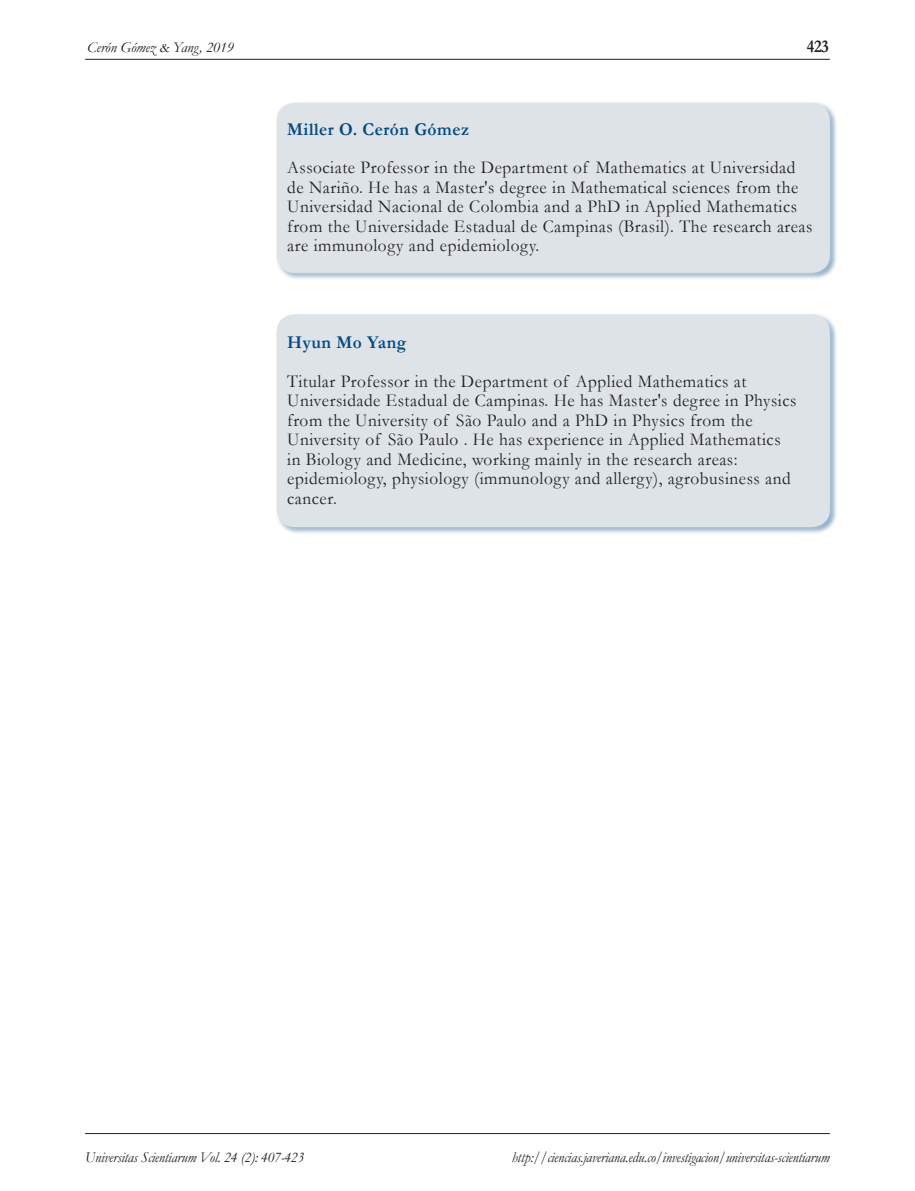
<style>
.page{position:relative;width:915px;height:1191px;background:#fff}
.page>*{position:absolute;margin:0;border:0;box-sizing:border-box;transform-origin:0 0}
.t1{font:18.15px/19.5px "Garamond";letter-spacing:.03em;color:#231f20;scale:.95 1}
.t2{font:700 18.15px "Garamond";letter-spacing:.03em;color:#034983;scale:.95 1}
.t3{font:700 18px "Garamond";color:#231f20;scale:.9 1}
.t4{font:italic 15px "Garamond";letter-spacing:-.01em;color:#231f20;scale:.95 1}
.t5{font:italic 15px "Garamond";letter-spacing:-.01em;color:#231f20}
.s1{font-size:13.5px}
</style>
<div class="page">
<hr style="left:85px;top:59px;width:744px;height:1px;background:#231f20">
<hr style="left:85px;top:1133px;width:744px;height:1px;background:#231f20">
<div style="left:267px;top:93px;width:572px;height:190px;background:#fff;opacity:.75"></div>
<div style="left:276px;top:103px;width:553px;height:170px;background:#dde3e7;border-radius:18px"></div>
<div style="left:267px;top:305px;width:572px;height:231px;background:#fff;opacity:.75"></div>
<div style="left:276px;top:314px;width:553px;height:213px;background:#dde3e7;border-radius:18px"></div>
<p class="t5" style="left:87px;top:37px;width:148px">Cerón Gómez <span class="s1">&amp;</span> Yang, 2019</p>
<p class="t3" style="left:806px;top:34px;width:26px">423</p>
<p class="t2" style="left:287px;top:117px;width:193px">Miller O. Cerón Gómez</p>
<p class="t1" style="left:287px;top:157px;width:554px">Associate Professor in the Department of Mathematics at Universidad de Nariño. He has a Master's degree in Mathematical sciences from the Universidad Nacional de Colombia and a PhD in Applied Mathematics from the Universidade Estadual de Campinas (Brasil). The research areas are immunology and epidemiology.</p>
<p class="t2" style="left:287px;top:330px;width:127px">Hyun Mo Yang</p>
<p class="t1" style="left:287px;top:371px;width:537px">Titular Professor in the Department of Applied Mathematics at Universidade Estadual de Campinas. He has Master's degree in Physics from the University of São Paulo and a PhD in Physics from the University of São Paulo . He has experience in Applied Mathematics in Biology and Medicine, working mainly in the research areas: epidemiology, physiology (immunology and allergy), agrobusiness and cancer.</p>
<p class="t4" style="left:85px;top:1146px;width:232px">Universitas Scientiarum Vol. 24 (2): 407-423</p>
<p class="t4" style="left:511px;top:1146px;width:336px">http://ciencias.javeriana.edu.co/investigacion/universitas-scientiarum</p>
</div>
